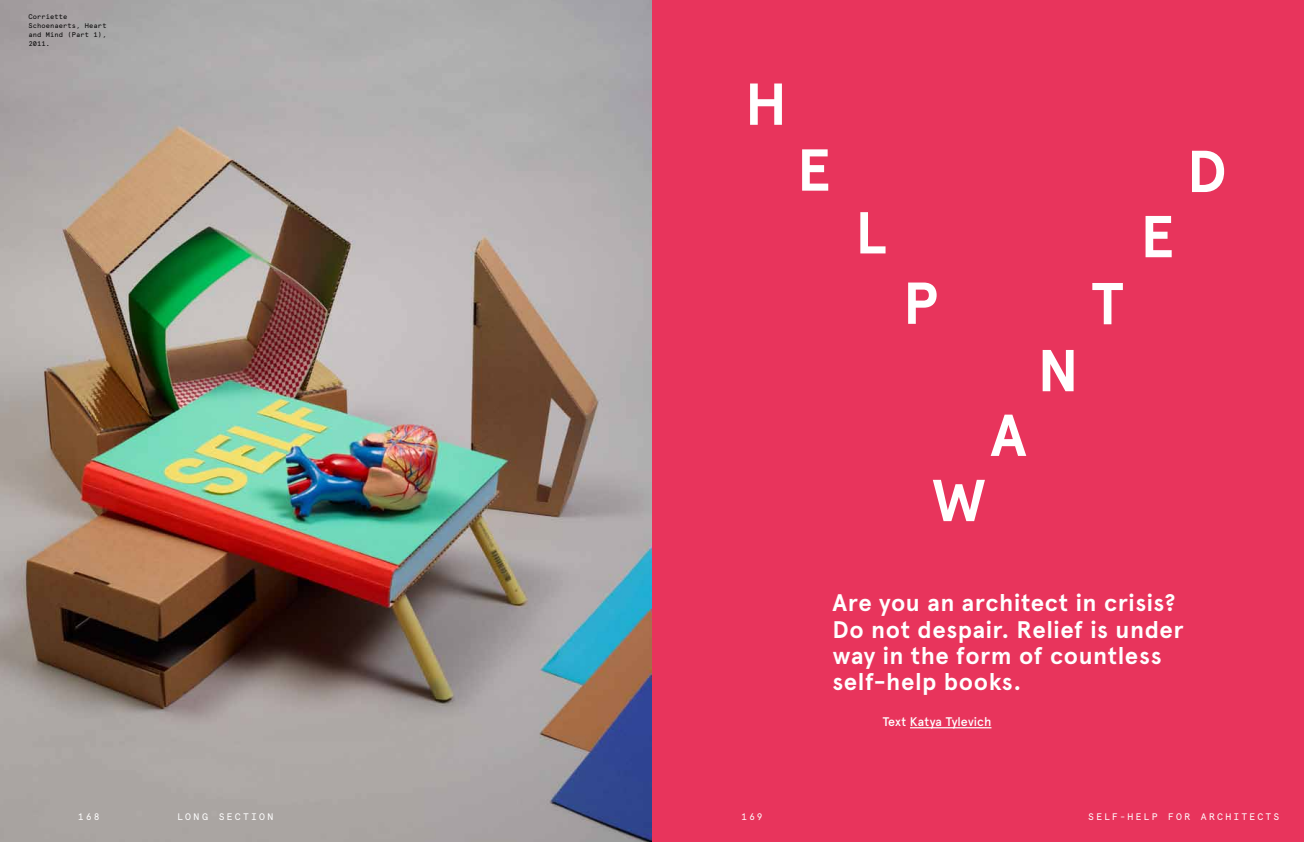
<style>
.page{position:relative;width:1304px;height:842px;background:#e8345c}
.page>*{position:absolute;margin:0;border:0;box-sizing:border-box;transform-origin:0 0}
.t1{font:700 59px "Apercu";color:#fff}
.t2{font:700 24px/26.4px "Apercu";letter-spacing:.02em;color:#fff}
.t3{font:500 12.5px "Apercu";letter-spacing:.005em;color:#fff}
.t4{font:9.5px "Apercu Mono";letter-spacing:.235em;color:#fff}
.t5{font:6.8px/8.8px "Apercu Mono";letter-spacing:.02em;color:#000}
</style>
<div class="page">
<img style="left:0;top:0;width:652px;height:842px">
<hr style="left:910px;top:727px;width:81px;height:1px;background:#fff">
<p class="t5" style="left:28px;top:12px;width:80px">Corriette<br>Schoenaerts, Heart and Mind (Part 1),<br>2011.</p>
<h1 class="t1" style="left:745px;top:69px;width:44px">h</h1>
<h1 class="t1" style="left:797px;top:134px;width:35px">e</h1>
<h1 class="t1" style="left:855px;top:197px;width:33px">l</h1>
<h1 class="t1" style="left:903px;top:268px;width:36px">p</h1>
<h1 class="t1" style="left:990px;top:400px;width:32px">a</h1>
<h1 class="t1" style="left:932px;top:465px;width:56px">w</h1>
<h1 class="t1" style="left:1037px;top:335px;width:43px">n</h1>
<h1 class="t1" style="left:1092px;top:268px;width:33px">t</h1>
<h1 class="t1" style="left:1140px;top:201px;width:35px">e</h1>
<h1 class="t1" style="left:1187px;top:136px;width:34px">d</h1>
<p class="t2" style="left:832px;top:590px;width:353px">Are you an architect in crisis?<br>Do not despair. Relief is under way in the form of countless self-help books.</p>
<p class="t3" style="left:883px;top:714px;width:110px">Text Katya Tylevich</p>
<p class="t4" style="left:78px;top:811px;width:23px">168</p>
<p class="t4" style="left:177px;top:811px;width:98px">LONG SECTION</p>
<p class="t4" style="left:741px;top:811px;width:23px">169</p>
<p class="t4" style="left:1088px;top:811px;width:56px">Sel f-Help</p>
<p class="t4" style="left:1168px;top:811px;width:58px">Fo r Architects</p>
</div>
